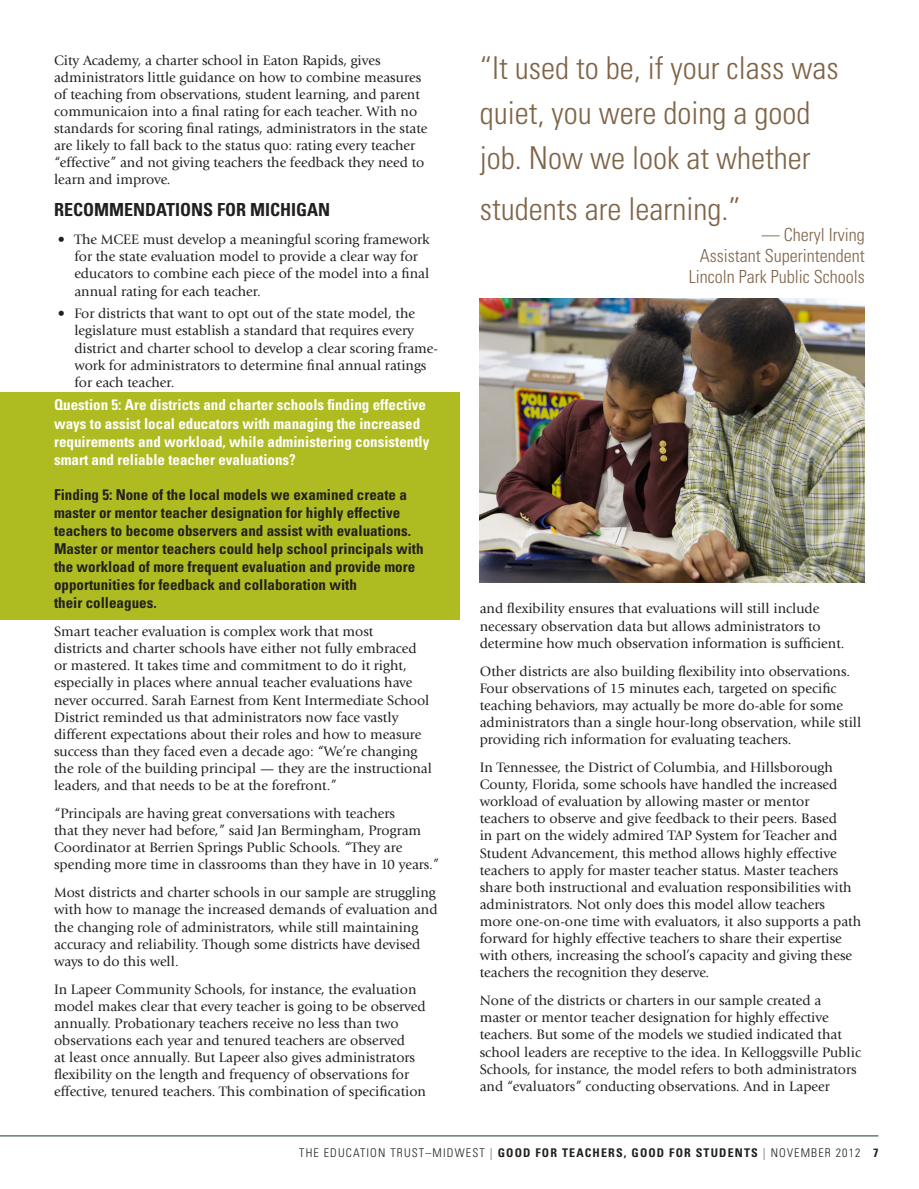
<style>
.page{position:relative;width:919px;height:1189px;background:#fff}
.page>*{position:absolute;margin:0;border:0;box-sizing:border-box;transform-origin:0 0}
.t1{font:300 condensed 31.5px/45px "Univers";color:#7f6448}
.t2{font:300 condensed 18px/21px "Univers";color:#7f6448;text-align:right}
.t3{font:700 condensed 18px "Univers";color:#231f20}
.t4{font:700 condensed 15px/18px "Univers";color:#231f20}
.t5{font:700 condensed 15px/18px "Univers";color:#fff}
.t6{font:14.25px/17.1px "Giovanni";color:#231f20}
.t7{font:300 condensed 12px "Univers";letter-spacing:.095em;color:#231f20}
.s1{font-weight:700;color:#a6acb4}
.s2{font-weight:700}
</style>
<div class="page">
<hr style="left:0;top:1134px;width:878px;height:2px;background:#667b7a">
<div style="left:0;top:392px;width:459px;height:227px;background:#aebc21"></div>
<img style="left:479px;top:299px;width:385px;height:283px">
<p class="t6" style="left:54px;top:52px;width:375px">City Academy, a charter school in Eaton Rapids, gives administrators little guidance on how to combine measures of teaching from observations, student learning, and parent communicaion into a final rating for each teacher. With no standards for scoring final ratings, administrators in the state are likely to fall back to the status quo: rating every teacher “effective” and not giving teachers the feedback they need to learn and improve.</p>
<p class="t3" style="left:54px;top:199px;width:277px">Recommendations for Michigan</p>
<p class="t6" style="left:74px;top:231px;width:356px;text-indent:-17px">• The MCEE must develop a meaningful scoring framework for the state evaluation model to provide a clear way for educators to combine each piece of the model into a final annual rating for each teacher.</p>
<p class="t6" style="left:74px;top:305px;width:365px;text-indent:-17px">• For districts that want to opt out of the state model, the legislature must establish a standard that requires every district and charter school to develop a clear scoring frame&shy;work for administrators to determine final annual ratings for each teacher.</p>
<p class="t5" style="left:54px;top:396px;width:376px">Question 5: Are districts and charter schools finding effective ways to assist local educators with managing the increased requirements and workload, while administering consistently smart and reliable teacher evaluations?</p>
<p class="t4" style="left:54px;top:485px;width:371px">Finding 5: None of the local models we examined create a master or mentor teacher designation for highly effective teachers to become observers and assist with evaluations.<br>Master or mentor teachers could help school principals with the workload of more frequent evaluation and provide more opportunities for feedback and collaboration with<br>their colleagues.</p>
<p class="t6" style="left:54px;top:623px;width:379px">Smart teacher evaluation is complex work that most<br>districts and charter schools have either not fully embraced or mastered. It takes time and commitment to do it right, especially in places where annual teacher evaluations have never occurred. Sarah Earnest from Kent Intermediate School District reminded us that administrators now face vastly different expectations about their roles and how to measure success than they faced even a decade ago: “We’re changing the role of the building principal — they are the instructional leaders, and that needs to be at the forefront.”</p>
<p class="t6" style="left:54px;top:804px;width:386px">“Principals are having great conversations with teachers<br>that they never had before,” said Jan Bermingham, Program Coordinator at Berrien Springs Public Schools. “They are spending more time in classrooms than they have in 10 years.”</p>
<p class="t6" style="left:54px;top:884px;width:385px">Most districts and charter schools in our sample are struggling with how to manage the increased demands of evaluation and the changing role of administrators, while still maintaining accuracy and reliability. Though some districts have devised ways to do this well.</p>
<p class="t6" style="left:54px;top:980px;width:373px">In Lapeer Community Schools, for instance, the evaluation model makes clear that every teacher is going to be observed annually. Probationary teachers receive no less than two observations each year and tenured teachers are observed<br>at least once annually. But Lapeer also gives administrators flexibility on the length and frequency of observations for effective, tenured teachers. This combination of specification</p>
<h1 class="t1" style="left:479px;top:45px;width:360px">“It used to be, if your class was quiet, you were doing a good job. Now we look at whether</h1>
<h1 class="t1" style="left:479px;top:186px;width:262px">students are learning.”</h1>
<p class="t2" style="left:688px;top:224px;width:177px">— Cheryl I rving<br>Assistant Superintendent<br>Lincoln Park Public Schools</p>
<p class="t6" style="left:479px;top:600px;width:366px">and flexibility ensures that evaluations will still include necessary observation data but allows administrators to determine how much observation information is sufficient.</p>
<p class="t6" style="left:479px;top:662px;width:383px">Other districts are also building flexibility into observations.<br>Four observations of 15 minutes each, targeted on specific teaching behaviors, may actually be more do-able for some administrators than a single hour-long observation, while still providing rich information for evaluating teachers.</p>
<p class="t6" style="left:479px;top:758px;width:383px">In Tennessee, the District of Columbia, and Hillsborough County, Florida, some schools have handled the increased workload of evaluation by allowing master or mentor teachers to observe and give feedback to their peers. Based<br>in part on the widely admired TAP System for Teacher and Student Advancement, this method allows highly effective teachers to apply for master teacher status. Master teachers share both instructional and evaluation responsibilities with administrators. Not only does this model allow teachers<br>more one-on-one time with evaluators, it also supports a path forward for highly effective teachers to share their expertise with others, increasing the school’s capacity and giving these teachers the recognition they deserve.</p>
<p class="t6" style="left:479px;top:991px;width:382px">None of the districts or charters in our sample created a master or mentor teacher designation for highly effective teachers. But some of the models we studied indicated that school leaders are receptive to the idea. In Kelloggsville Public Schools, for instance, the model refers to both administrators and “evaluators” conducting observations. And in Lapeer</p>
<p class="t7" style="left:299px;top:1144px;width:580px">The Education Trust–midwest <span class="s1">|</span> <span class="s2">Good for Teachers, Good for Students</span> <span class="s1">|</span> november 2012 <span class="s2">7</span></p>
</div>
